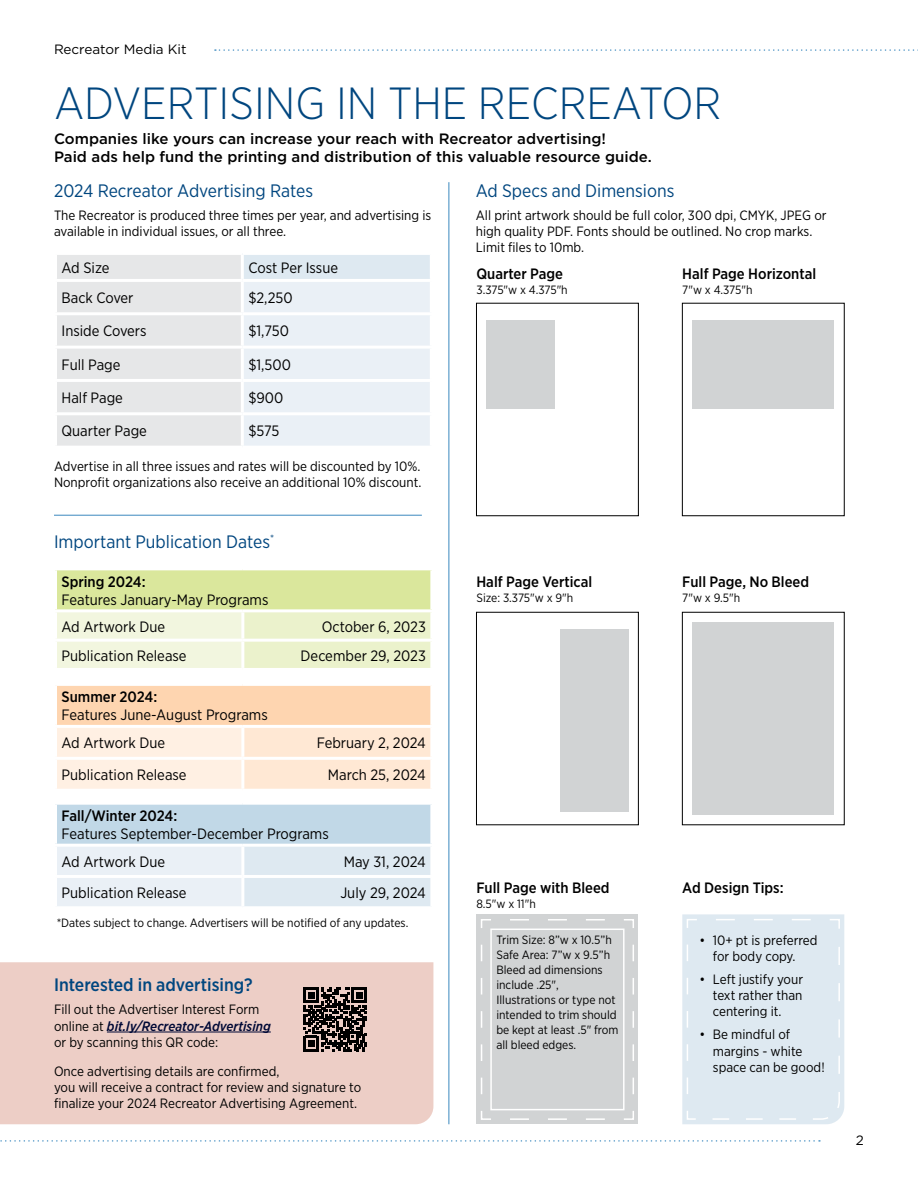
<style>
.page{position:relative;width:918px;height:1188px;background:#fff}
.page>*{position:absolute;margin:0;border:0;box-sizing:border-box;transform-origin:0 0}
.Heading1{font:300 45px "Gotham Narrow";color:#00467f}
.Section_Header{font:18px "Gotham Narrow";color:#00467f}
.Section_Header-2{font:500 18px "Gotham Narrow";color:#00467f}
.t1{font:15px/18px "Gotham Narrow";color:#000}
.Body_Paragraph{font:500 15px/18px "Gotham";color:#000}
.t2{font:500 15px "Gotham Narrow";color:#000}
.Body_Paragraph-2{font:13.5px/16.2px "Gotham Narrow";color:#000}
.t3{font:13.5px "Gotham";color:#000}
.Body_Paragraph-3{font:12px/15px "Gotham Narrow";color:#000}
.s1{font-weight:500}
.s2{font-weight:500;font-style:italic;color:#000936}
</style>
<div class="page">
<svg style="left:215px;top:49px;width:703px;height:2px"></svg>
<svg style="left:0;top:1140px;width:820px;height:2px"></svg>
<div style="left:0;top:962px;width:433px;height:162px;background:#edcec6"></div>
<hr style="left:107px;top:1032px;width:164px;height:1px;background:#000936">
<hr style="left:448px;top:182px;width:1px;height:942px;background:#5196c6">
<svg style="left:57px;top:255px;width:373px;height:191px;background:#e7ebee"></svg>
<hr style="left:241px;top:255px;width:3px;height:24px;background:#fff">
<hr style="left:54px;top:279px;width:188px;height:3px;background:#fff">
<hr style="left:242px;top:279px;width:191px;height:3px;background:#fff">
<hr style="left:241px;top:282px;width:3px;height:30px;background:#fff">
<hr style="left:54px;top:312px;width:188px;height:3px;background:#fff">
<hr style="left:242px;top:312px;width:191px;height:3px;background:#fff">
<hr style="left:241px;top:315px;width:3px;height:31px;background:#fff">
<hr style="left:54px;top:346px;width:188px;height:3px;background:#fff">
<hr style="left:242px;top:346px;width:191px;height:3px;background:#fff">
<hr style="left:241px;top:349px;width:3px;height:30px;background:#fff">
<hr style="left:54px;top:379px;width:188px;height:3px;background:#fff">
<hr style="left:242px;top:379px;width:191px;height:3px;background:#fff">
<hr style="left:241px;top:382px;width:3px;height:30px;background:#fff">
<hr style="left:54px;top:412px;width:188px;height:3px;background:#fff">
<hr style="left:242px;top:412px;width:191px;height:3px;background:#fff">
<hr style="left:241px;top:415px;width:3px;height:31px;background:#fff">
<hr style="left:54px;top:515px;width:368px;height:1px;background:#5196c6">
<div style="left:56px;top:569px;width:376px;height:42px;background:#dae79c"></div>
<svg style="left:57px;top:612px;width:373px;height:56px;background:#eef4d6"></svg>
<hr style="left:54px;top:567px;width:189px;height:3px;background:#fff">
<hr style="left:54px;top:570px;width:3px;height:39px;background:#fff">
<hr style="left:243px;top:567px;width:190px;height:3px;background:#fff">
<hr style="left:430px;top:570px;width:3px;height:39px;background:#fff">
<hr style="left:54px;top:609px;width:189px;height:3px;background:#fff">
<hr style="left:243px;top:609px;width:190px;height:3px;background:#fff">
<hr style="left:241px;top:612px;width:3px;height:27px;background:#fff">
<hr style="left:54px;top:639px;width:189px;height:3px;background:#fff">
<hr style="left:243px;top:639px;width:190px;height:3px;background:#fff">
<hr style="left:241px;top:642px;width:3px;height:26px;background:#fff">
<div style="left:56px;top:684px;width:376px;height:42px;background:#fed5b0"></div>
<svg style="left:57px;top:728px;width:373px;height:61px;background:#ffecdb"></svg>
<hr style="left:54px;top:683px;width:189px;height:3px;background:#fff">
<hr style="left:54px;top:686px;width:3px;height:39px;background:#fff">
<hr style="left:243px;top:683px;width:190px;height:3px;background:#fff">
<hr style="left:430px;top:686px;width:3px;height:39px;background:#fff">
<hr style="left:54px;top:725px;width:189px;height:3px;background:#fff">
<hr style="left:243px;top:725px;width:190px;height:3px;background:#fff">
<hr style="left:241px;top:728px;width:3px;height:29px;background:#fff">
<hr style="left:54px;top:757px;width:189px;height:3px;background:#fff">
<hr style="left:243px;top:757px;width:190px;height:3px;background:#fff">
<hr style="left:241px;top:760px;width:3px;height:29px;background:#fff">
<div style="left:56px;top:803px;width:376px;height:42px;background:#c1d8e7"></div>
<div style="left:57px;top:847px;width:373px;height:59px;background:#e4ecf3"></div>
<hr style="left:54px;top:802px;width:189px;height:3px;background:#fff">
<hr style="left:54px;top:805px;width:3px;height:39px;background:#fff">
<hr style="left:243px;top:802px;width:190px;height:3px;background:#fff">
<hr style="left:430px;top:805px;width:3px;height:39px;background:#fff">
<hr style="left:54px;top:844px;width:189px;height:3px;background:#fff">
<hr style="left:243px;top:844px;width:190px;height:3px;background:#fff">
<hr style="left:241px;top:847px;width:3px;height:28px;background:#fff">
<hr style="left:54px;top:875px;width:189px;height:3px;background:#fff">
<hr style="left:243px;top:875px;width:190px;height:3px;background:#fff">
<hr style="left:241px;top:878px;width:3px;height:28px;background:#fff">
<div style="left:487px;top:320px;width:68px;height:89px;background:#d1d3d4"></div>
<div style="left:560px;top:629px;width:68px;height:182px;background:#d1d3d4"></div>
<div style="left:476px;top:915px;width:162px;height:209px;background:#d1d3d4"></div>
<svg style="left:481px;top:919px;width:153px;height:201px"></svg>
<div style="left:490px;top:929px;width:135px;height:181px;border:2px solid #fff"></div>
<div style="left:692px;top:320px;width:142px;height:89px;background:#d1d3d4"></div>
<div style="left:692px;top:622px;width:142px;height:193px;background:#d1d3d4"></div>
<div style="left:682px;top:914px;width:162px;height:210px;background:#dee9f1"></div>
<svg style="left:304px;top:988px;width:63px;height:63px;background:#504543"></svg>
<p class="t3" style="left:54px;top:41px;width:134px">Recreator Media Kit</p>
<h1 class="Heading1" style="left:54px;top:76px;width:669px">ADVERTISING IN THE RECREATOR</h1>
<h3 class="Body_Paragraph" style="left:54px;top:130px;width:599px">Companies like yours can increase your reach with Recreator advertising!<br>Paid ads help fund the printing and distribution of this valuable resource guide.</h3>
<p class="Section_Header" style="left:54px;top:179px;width:261px">2024 Recreator Advertising Rates</p>
<h3 class="Body_Paragraph-2" style="left:54px;top:206px;width:379px">The Recreator is produced three times per year, and advertising is available in individual issues, or all three.</h3>
<p class="t1" style="left:62px;top:258px;width:50px">Ad Size</p>
<p class="t1" style="left:248px;top:258px;width:91px">Cost Per Issue</p>
<p class="t1" style="left:62px;top:289px;width:74px">Back Cover</p>
<p class="t1" style="left:248px;top:289px;width:46px">$2,250</p>
<p class="t1" style="left:62px;top:322px;width:87px">Inside Covers</p>
<p class="t1" style="left:248px;top:322px;width:42px">$1,750</p>
<p class="t1" style="left:62px;top:355px;width:61px">Full Page</p>
<p class="t1" style="left:248px;top:355px;width:44px">$1,500</p>
<p class="t1" style="left:62px;top:389px;width:63px">Half Page</p>
<p class="t1" style="left:248px;top:389px;width:37px">$900</p>
<p class="t1" style="left:62px;top:422px;width:87px">Quarter Page</p>
<p class="t1" style="left:248px;top:422px;width:32px">$575</p>
<h3 class="Body_Paragraph-2" style="left:54px;top:458px;width:369px">Advertise in all three issues and rates will be discounted by 10%.<br>Nonprofit organizations also receive an additional 10% discount.</h3>
<p class="Section_Header" style="left:54px;top:531px;width:222px">Important Publication Dates<sup>*</sup></p>
<p class="t1" style="left:62px;top:572px;width:209px"><span class="s1">Spring 2024:<br></span>Features January-May Programs</p>
<p class="t1" style="left:62px;top:617px;width:105px">Ad Artwork Due</p>
<p class="t1" style="left:322px;top:617px;width:106px">October 6, 2023</p>
<p class="t1" style="left:62px;top:646px;width:127px">Publication Release</p>
<p class="t1" style="left:301px;top:646px;width:127px">December 29, 2023</p>
<p class="t1" style="left:62px;top:688px;width:208px"><span class="s1">Summer 2024:<br></span>Features June-August Programs</p>
<p class="t1" style="left:62px;top:734px;width:105px">Ad Artwork Due</p>
<p class="t1" style="left:317px;top:734px;width:111px">February 2, 2024</p>
<p class="t1" style="left:62px;top:766px;width:127px">Publication Release</p>
<p class="t1" style="left:328px;top:766px;width:99px">March 25, 2024</p>
<p class="t1" style="left:62px;top:807px;width:269px"><span class="s1">Fall/Winter 2024:<br></span>Features September-December Programs</p>
<p class="t1" style="left:62px;top:852px;width:105px">Ad Artwork Due</p>
<p class="t1" style="left:344px;top:852px;width:84px">May 31, 2024</p>
<p class="t1" style="left:62px;top:884px;width:127px">Publication Release</p>
<p class="t1" style="left:340px;top:884px;width:87px">July 29, 2024</p>
<h3 class="Body_Paragraph-3" style="left:57px;top:915px;width:353px">*Dates subject to change. Advertisers will be notified of any updates.</h3>
<p class="Section_Header-2" style="left:54px;top:974px;width:200px">Interested in advertising?</p>
<h3 class="Body_Paragraph-2" style="left:54px;top:1001px;width:218px">Fill out the Advertiser Interest Form online at <span class="s2">bit.ly/Recreator-Advertising </span>or by scanning this QR code:</h3>
<h3 class="Body_Paragraph-2" style="left:54px;top:1062px;width:309px">Once advertising details are confirmed,<br>you will receive a contract for review and signature to finalize your 2024 Recreator Advertising Agreement.</h3>
<p class="Section_Header" style="left:476px;top:179px;width:200px">Ad Specs and Dimensions</p>
<h3 class="Body_Paragraph-2" style="left:476px;top:206px;width:352px">All print artwork should be full color, 300 dpi, CMYK, JPEG or high quality PDF. Fonts should be outlined. No crop marks.<br>Limit files to 10mb.</h3>
<p class="t2" style="left:476px;top:264px;width:88px">Quarter Page</p>
<p class="Body_Paragraph-3" style="left:476px;top:282px;width:93px">3.375"w x 4.375"h</p>
<p class="t2" style="left:682px;top:264px;width:135px">Half Page Horizontal</p>
<p class="Body_Paragraph-3" style="left:682px;top:282px;width:72px">7"w x 4.375"h</p>
<p class="t2" style="left:476px;top:572px;width:117px">Half Page Vertical</p>
<p class="Body_Paragraph-3" style="left:476px;top:590px;width:98px">Size: 3.375"w x 9"h</p>
<p class="t2" style="left:682px;top:572px;width:128px">Full Page, No Bleed</p>
<p class="Body_Paragraph-3" style="left:682px;top:590px;width:59px">7"w x 9.5"h</p>
<p class="t2" style="left:476px;top:878px;width:135px">Full Page with Bleed</p>
<p class="Body_Paragraph-3" style="left:476px;top:896px;width:61px">8.5"w x 11"h</p>
<p class="Body_Paragraph-3" style="left:496px;top:932px;width:117px">Trim Size: 8”w x 10.5”h</p>
<p class="Body_Paragraph-3" style="left:496px;top:947px;width:115px">Safe Area: 7”w x 9.5”h</p>
<p class="Body_Paragraph-3" style="left:496px;top:962px;width:124px">Bleed ad dimensions include .25",<br>Illustrations or type not intended to trim should be kept at least .5" from all bleed edges.</p>
<p class="t2" style="left:682px;top:878px;width:103px">Ad Design Tips:</p>
<p class="Body_Paragraph-2" style="left:713px;top:932px;width:106px;text-indent:-14px">• 10+ pt is preferred for body copy.</p>
<p class="Body_Paragraph-2" style="left:713px;top:971px;width:92px;text-align:justify;text-indent:-14px">• Left justify your text rather than centering it.</p>
<p class="Body_Paragraph-2" style="left:713px;top:1026px;width:113px;text-indent:-14px">• Be mindful of margins - white space can be good!</p>
<p class="t3" style="left:856px;top:1131px;width:10px">2</p>
</div>
